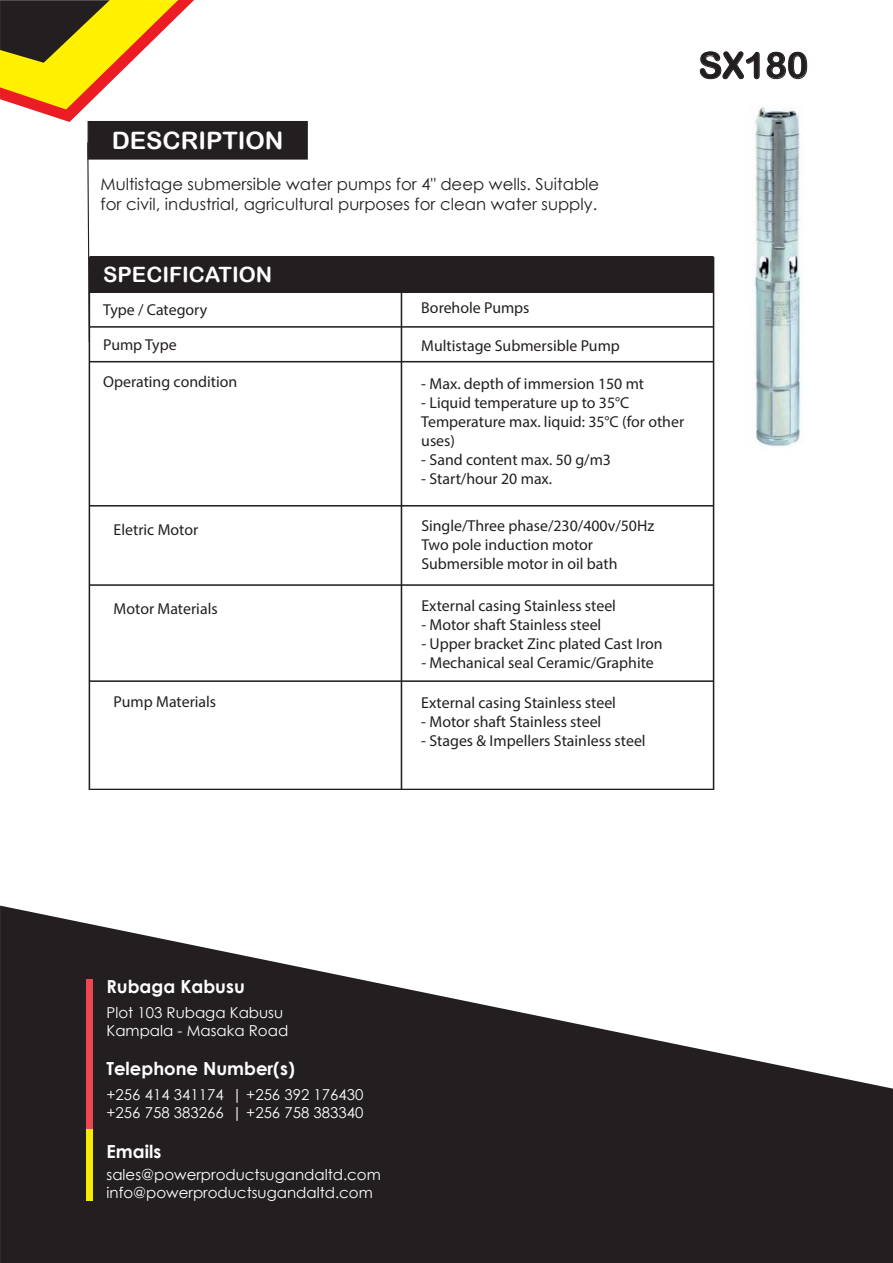
<style>
.page{position:relative;width:893px;height:1263px;background:#fff}
.page>*{position:absolute;margin:0;border:0;box-sizing:border-box;transform-origin:0 0}
.t1{font:36px "Arial Rounded MT Bold";color:#231f20}
.t2{font:24px "Arial Rounded MT Bold";color:#fff}
.t3{font:21.15px "Arial Rounded MT Bold";color:#fff}
.t4{font:700 18px "Century Gothic";color:#fff}
.t5{font:16.5px/19.8px "Century Gothic";color:#231f20}
.t6{font:15.9px/19px "Myriad Pro";color:#231f20}
.t7{font:15px/18px "Century Gothic";color:#fff}
</style>
<div class="page">
<hr style="left:89px;top:789px;width:624px;height:1px;background:#231f20">
<hr style="left:89px;top:680px;width:624px;height:2px;background:#231f20">
<hr style="left:89px;top:584px;width:624px;height:2px;background:#231f20">
<hr style="left:89px;top:505px;width:624px;height:2px;background:#231f20">
<hr style="left:89px;top:361px;width:624px;height:1px;background:#231f20">
<hr style="left:89px;top:326px;width:624px;height:2px;background:#231f20">
<hr style="left:89px;top:291px;width:624px;height:2px;background:#231f20">
<hr style="left:400px;top:257px;width:2px;height:662px;background:#231f20">
<div style="left:90px;top:256px;width:622px;height:37px;background:#231f20"></div>
<div style="left:84px;top:790px;width:634px;height:368px;background:#fff"></div>
<svg style="left:0;top:0;width:194px;height:122px"></svg>
<div style="left:88px;top:121px;width:220px;height:39px;background:#231f20;border:1px solid #231f20"></div>
<svg style="left:87px;top:141px;width:3px;height:202px"></svg>
<svg style="left:699px;top:51px;width:60px;height:29px"></svg>
<svg style="left:766px;top:52px;width:41px;height:27px"></svg>
<svg style="left:0;top:906px;width:892px;height:357px;fill:#231f20"></svg>
<div style="left:86px;top:979px;width:6px;height:150px;background:#ef4452"></div>
<div style="left:86px;top:1129px;width:6px;height:72px;background:#f5eb02"></div>
<img style="left:753px;top:107px;width:49px;height:340px">
<h2 class="t2" style="left:112px;top:126px;width:173px">DESCRIPTION</h2>
<p class="t5" style="left:100px;top:174px;width:500px">Multistage submersible water pumps for 4" deep wells. Suitable for civil, industrial, agricultural purposes for clean water supply.</p>
<h1 class="t1" style="left:698px;top:44px;width:111px">SX180</h1>
<h3 class="t3" style="left:103px;top:262px;width:171px">SPECIFICATION</h3>
<p class="t6" style="left:103px;top:300px;width:106px">Type / Category</p>
<p class="t6" style="left:421px;top:298px;width:110px">Borehole Pumps</p>
<p class="t6" style="left:421px;top:336px;width:200px">Multistage Submersible Pump</p>
<p class="t6" style="left:103px;top:372px;width:136px">Operating condition</p>
<p class="t6" style="left:421px;top:374px;width:224px">- Max. depth of immersion 150 mt</p>
<p class="t6" style="left:421px;top:393px;width:264px">- Liquid temperature up to 35°C<br>Temperature max. liquid: 35°C (for other uses)</p>
<p class="t6" style="left:421px;top:450px;width:191px">- Sand content max. 50 g/m3</p>
<p class="t6" style="left:421px;top:469px;width:132px">- Start/hour 20 max.</p>
<p class="t6" style="left:103px;top:335px;width:75px">Pump Type</p>
<p class="t6" style="left:114px;top:520px;width:86px">Eletric Motor</p>
<p class="t6" style="left:114px;top:599px;width:105px">Motor Materials</p>
<p class="t6" style="left:421px;top:516px;width:234px">Single/Three phase/230/400v/50Hz<br>Two pole induction motor<br>Submersible motor in oil bath</p>
<p class="t6" style="left:421px;top:596px;width:196px">External casing Stainless steel</p>
<p class="t6" style="left:421px;top:615px;width:181px">- Motor shaft Stainless steel</p>
<p class="t6" style="left:421px;top:634px;width:243px">- Upper bracket Zinc plated Cast Iron</p>
<p class="t6" style="left:421px;top:653px;width:234px">- Mechanical seal Ceramic/Graphite</p>
<p class="t6" style="left:114px;top:691px;width:104px">Pump Materials</p>
<p class="t6" style="left:421px;top:693px;width:196px">External casing Stainless steel</p>
<p class="t6" style="left:421px;top:712px;width:181px">- Motor shaft Stainless steel</p>
<p class="t6" style="left:421px;top:731px;width:226px">- Stages &amp; Impellers Stainless steel</p>
<p class="t4" style="left:106px;top:973px;width:140px">Rubaga Kabusu</p>
<p class="t7" style="left:106px;top:1004px;width:183px">Plot 103 Rubaga Kabusu<br>Kampala - Masaka Road</p>
<p class="t4" style="left:106px;top:1055px;width:190px">Telephone Number(s)</p>
<p class="t7" style="left:106px;top:1085px;width:258px">+256 414 341174 | +256 392 176430 +256 758 383266 | +256 758 383340</p>
<p class="t4" style="left:106px;top:1138px;width:56px">Emails</p>
<p class="t7" style="left:106px;top:1166px;width:276px">sales@powerproductsugandaltd.com info@powerproductsugandaltd.com</p>
</div>
